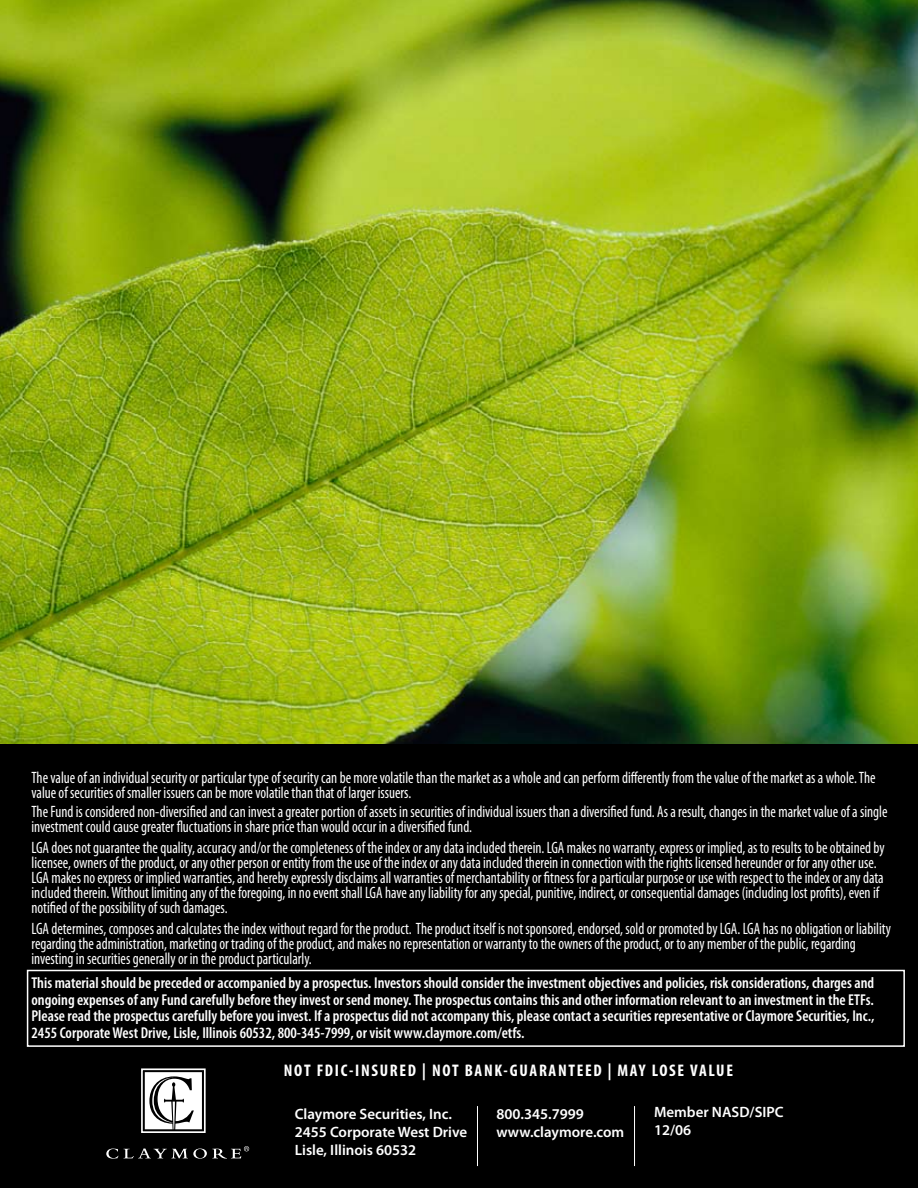
<style>
.page{position:relative;width:918px;height:1188px;background:#fff}
.page>*{position:absolute;margin:0;border:0;box-sizing:border-box;transform-origin:0 0}
.t1{font:700 condensed 16.8px "Myriad Pro";letter-spacing:.1em;color:#fff}
.t2{font:condensed 16.5px/15px "Myriad Pro";color:#fff;scale:.91 1}
.t3{font:600 condensed 15.75px/16.5px "Myriad Pro";color:#fff;text-align:justify}
.t4{font:600 15px/18px "Myriad Pro";color:#fff}
</style>
<div class="page">
<img style="left:0;top:0;width:918px;height:744px">
<div style="left:0;top:744px;width:918px;height:444px;background:#000"></div>
<hr style="left:477px;top:1106px;width:1px;height:60px;background:#fff">
<hr style="left:634px;top:1106px;width:1px;height:60px;background:#fff">
<div style="left:141px;top:1068px;width:65px;height:65px;border:2px solid #fff"></div>
<svg style="left:145px;top:1072px;width:57px;height:57px;background:#cdcdcd"></svg>
<svg style="left:106px;top:1146px;width:143px;height:13px"></svg>
<div style="left:27px;top:970px;width:878px;height:77px;border:2px solid #fff"></div>
<p class="t2" style="left:31px;top:769px;width:929px">The value of an individual security or particular type of security can be more volatile than the market as a whole and can perform differently from the value of the market as a whole. The value of securities of smaller issuers can be more volatile than that of larger issuers.</p>
<p class="t2" style="left:31px;top:804px;width:942px">The Fund is considered non-diversified and can invest a greater portion of assets in securities of individual issuers than a diversified fund. As a result, changes in the market value of a single investment could cause greater fluctuations in share price than would occur in a diversified fund.</p>
<p class="t2" style="left:31px;top:840px;width:939px">LGA does not guarantee the quality, accuracy and/or the completeness of the index or any data included therein. LGA makes no warranty, express or implied, as to results to be obtained by licensee, owners of the product, or any other person or entity from the use of the index or any data included therein in connection with the rights licensed hereunder or for any other use.<br>LGA makes no express or implied warranties, and hereby expressly disclaims all warranties of merchantability or fitness for a particular purpose or use with respect to the index or any data included therein. Without limiting any of the foregoing, in no event shall LGA have any liability for any special, punitive, indirect, or consequential damages (including lost profits), even if notified of the possibility of such damages.</p>
<p class="t2" style="left:31px;top:921px;width:946px">LGA determines, composes and calculates the index without regard for the product. The product itself is not sponsored, endorsed, sold or promoted by LGA. LGA has no obligation or liability regarding the administration, marketing or trading of the product, and makes no representation or warranty to the owners of the product, or to any member of the public, regarding investing in securities generally or in the product particularly.</p>
<p class="t3" style="left:31px;top:974px;width:845px">This material should be preceded or accompanied by a prospectus. Investors should consider the investment objectives and policies, risk considerations, charges and ongoing expenses of any Fund carefully before they invest or send money. The prospectus contains this and other information relevant to an investment in the ETFs.<br>Please read the prospectus carefully before you invest. If a prospectus did not accompany this, please contact a securities representative or Claymore Securities, Inc., 2455 Corporate West Drive, Lisle, Illinois 60532, 800-345-7999, or visit www.claymore.com/etfs.</p>
<p class="t1" style="left:284px;top:1060px;width:451px">NOT FDIC-INSURED | NOT BANK-GUARANTEED | MAY LOSE VALUE</p>
<p class="t4" style="left:295px;top:1104px;width:174px">Claymore Securities, Inc.<br>2455 Corporate West Drive<br>Lisle, Illinois 60532</p>
<p class="t4" style="left:497px;top:1104px;width:129px">800.345.7999 www.claymore.com</p>
<p class="t4" style="left:654px;top:1103px;width:131px">Member NASD/SIPC<br>12/06</p>
</div>
